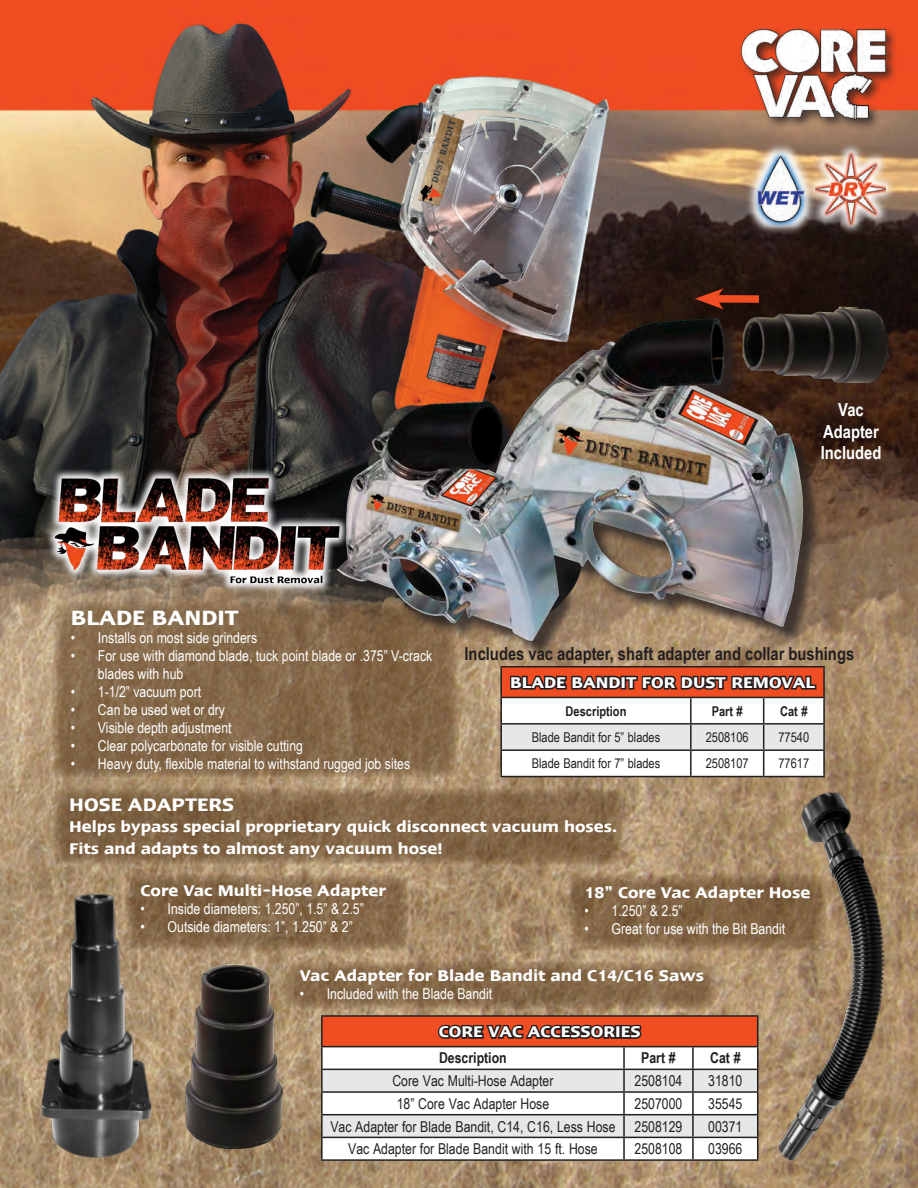
<style>
.page{position:relative;width:918px;height:1188px;background:#fff}
.page>*{position:absolute;margin:0;border:0;box-sizing:border-box;transform-origin:0 0}
.t1{font:600 24px "Linotype Ergo";color:#fff}
.t2{font:600 21px "Linotype Ergo";color:#fff}
.t3{font:600 18px "Linotype Ergo";color:#fff}
.t4{font:700 18px "Arial Narrow";color:#231f20}
.t5{font:700 18px/21.6px "Arial Narrow";color:#fff;text-align:center}
.t6{font:15px/18px "Arial Narrow";color:#fff}
.t7{font:15px "Arial Narrow";color:#231f20}
.t8{font:700 15px "Arial Narrow";color:#231f20}
.t9{font:13.5px "Arial Narrow";color:#231f20}
.t10{font:700 13.5px "Arial Narrow";color:#231f20}
</style>
<div class="page">
<img style="left:0;top:0;width:918px;height:1188px">
<svg style="left:45px;top:467px;width:291px;height:127px"></svg>
<img style="left:47px;top:453px;width:289px;height:137px">
<svg style="left:52px;top:601px;width:406px;height:176px;background:#866b4b"></svg>
<hr style="left:500px;top:666px;width:191px;height:2px;background:#231f20">
<hr style="left:500px;top:668px;width:2px;height:29px;background:#231f20">
<hr style="left:764px;top:666px;width:61px;height:2px;background:#231f20">
<hr style="left:823px;top:668px;width:2px;height:29px;background:#231f20">
<hr style="left:500px;top:697px;width:191px;height:1px;background:#231f20">
<hr style="left:500px;top:698px;width:2px;height:25px;background:#231f20">
<hr style="left:764px;top:697px;width:61px;height:1px;background:#231f20">
<hr style="left:823px;top:698px;width:2px;height:25px;background:#231f20">
<hr style="left:500px;top:723px;width:191px;height:2px;background:#231f20">
<hr style="left:500px;top:725px;width:2px;height:24px;background:#231f20">
<hr style="left:764px;top:723px;width:61px;height:2px;background:#231f20">
<hr style="left:823px;top:725px;width:2px;height:24px;background:#231f20">
<hr style="left:500px;top:749px;width:191px;height:2px;background:#231f20">
<hr style="left:500px;top:751px;width:2px;height:25px;background:#231f20">
<hr style="left:764px;top:749px;width:61px;height:2px;background:#231f20">
<hr style="left:823px;top:751px;width:2px;height:25px;background:#231f20">
<hr style="left:500px;top:776px;width:191px;height:1px;background:#231f20">
<hr style="left:764px;top:776px;width:61px;height:1px;background:#231f20">
<svg style="left:501px;top:664px;width:323px;height:113px"></svg>
<svg style="left:52px;top:788px;width:574px;height:76px;background:#866a4a"></svg>
<svg style="left:125px;top:874px;width:284px;height:76px;background:#876b4b"></svg>
<img style="left:779px;top:792px;width:107px;height:369px">
<svg style="left:569px;top:874px;width:257px;height:76px;background:#866a49"></svg>
<hr style="left:321px;top:1015px;width:303px;height:2px;background:#231f20">
<hr style="left:321px;top:1017px;width:2px;height:29px;background:#231f20">
<hr style="left:624px;top:1015px;width:69px;height:2px;background:#231f20">
<hr style="left:693px;top:1015px;width:65px;height:2px;background:#231f20">
<hr style="left:321px;top:1046px;width:303px;height:1px;background:#231f20">
<hr style="left:321px;top:1047px;width:2px;height:22px;background:#231f20">
<hr style="left:321px;top:1069px;width:303px;height:1px;background:#231f20">
<hr style="left:321px;top:1070px;width:2px;height:21px;background:#231f20">
<hr style="left:321px;top:1091px;width:303px;height:2px;background:#231f20">
<hr style="left:321px;top:1093px;width:2px;height:21px;background:#231f20">
<hr style="left:321px;top:1114px;width:303px;height:1px;background:#231f20">
<hr style="left:321px;top:1115px;width:2px;height:22px;background:#231f20">
<hr style="left:321px;top:1137px;width:303px;height:1px;background:#231f20">
<hr style="left:321px;top:1138px;width:2px;height:21px;background:#231f20">
<hr style="left:321px;top:1159px;width:303px;height:2px;background:#231f20">
<hr style="left:624px;top:1159px;width:69px;height:2px;background:#231f20">
<hr style="left:693px;top:1159px;width:65px;height:2px;background:#231f20">
<svg style="left:322px;top:1017px;width:436px;height:143px"></svg>
<img style="left:40px;top:894px;width:112px;height:264px">
<div style="left:739px;top:27px;width:159px;height:103px;background:#231f20;opacity:.75"></div>
<img style="left:738px;top:27px;width:151px;height:93px">
<svg style="left:816px;top:143px;width:79px;height:92px;background:#775f4c"></svg>
<img style="left:816px;top:152px;width:70px;height:74px">
<svg style="left:746px;top:143px;width:70px;height:92px;background:#907963"></svg>
<img style="left:755px;top:152px;width:51px;height:74px">
<div style="left:340px;top:321px;width:481px;height:338px;background:#231f20;opacity:.75"></div>
<img style="left:336px;top:311px;width:479px;height:342px">
<img style="left:186px;top:964px;width:96px;height:185px">
<svg style="left:284px;top:961px;width:432px;height:48px;background:#8d7050"></svg>
<img style="left:742px;top:306px;width:147px;height:77px">
<div style="left:712px;top:295px;width:47px;height:8px;background:#f04d22"></div>
<svg style="left:695px;top:288px;width:29px;height:22px"></svg>
<p class="t5" style="left:821px;top:398px;width:62px">Vac<br>Adapter<br>Included</p>
<p class="t1" style="left:71px;top:605px;width:169px">BLADE BANDIT</p>
<p class="t6" style="left:71px;top:628px;width:188px">• Installs on most side grinders</p>
<p class="t6" style="left:98px;top:646px;width:336px;text-indent:-27px">• For use with diamond blade, tuck point blade or .375” V-crack blades with hub</p>
<p class="t6" style="left:71px;top:682px;width:132px">• 1-1/2” vacuum port</p>
<p class="t6" style="left:71px;top:700px;width:156px">• Can be used wet or dry</p>
<p class="t6" style="left:71px;top:718px;width:162px">• Visible depth adjustment</p>
<p class="t6" style="left:71px;top:736px;width:234px">• Clear polycarbonate for visible cutting</p>
<p class="t6" style="left:71px;top:754px;width:341px">• Heavy duty, flexible material to withstand rugged job sites</p>
<p class="t4" style="left:465px;top:640px;width:391px">Includes vac adapter, shaft adapter and collar bushings</p>
<p class="t3" style="left:510px;top:673px;width:306px">BLADE BANDIT FOR DUST REMOVAL</p>
<p class="t10" style="left:566px;top:701px;width:62px">Description</p>
<p class="t10" style="left:712px;top:701px;width:33px">Part #</p>
<p class="t10" style="left:780px;top:701px;width:29px">Cat #</p>
<p class="t9" style="left:532px;top:727px;width:130px">Blade Bandit for 5” blades</p>
<p class="t9" style="left:706px;top:727px;width:45px">2508106</p>
<p class="t9" style="left:778px;top:727px;width:32px">77540</p>
<p class="t9" style="left:532px;top:754px;width:130px">Blade Bandit for 7” blades</p>
<p class="t9" style="left:706px;top:754px;width:45px">2508107</p>
<p class="t9" style="left:778px;top:754px;width:32px">77617</p>
<p class="t2" style="left:69px;top:793px;width:166px">HOSE ADAPTERS</p>
<p class="t3" style="left:69px;top:817px;width:549px">Helps bypass special proprietary quick disconnect vacuum hoses.</p>
<p class="t3" style="left:69px;top:839px;width:375px">Fits and adapts to almost any vacuum hose!</p>
<p class="t3" style="left:141px;top:881px;width:247px">Core Vac Multi-Hose Adapter</p>
<p class="t6" style="left:141px;top:899px;width:225px">• Inside diameters: 1.250”, 1.5” &amp; 2.5”</p>
<p class="t6" style="left:141px;top:917px;width:214px">• Outside diameters: 1”, 1.250” &amp; 2”</p>
<p class="t3" style="left:585px;top:883px;width:227px">18” Core Vac Adapter Hose</p>
<p class="t6" style="left:585px;top:901px;width:100px">• 1.250” &amp; 2.5”</p>
<p class="t6" style="left:585px;top:919px;width:202px">• Great for use with the Bit Bandit</p>
<p class="t3" style="left:300px;top:966px;width:406px">Vac Adapter for Blade Bandit and C14/C16 Saws</p>
<p class="t6" style="left:300px;top:984px;width:194px">• Included with the Blade Bandit</p>
<p class="t3" style="left:439px;top:1022px;width:203px">CORE VAC ACCESSORIES</p>
<p class="t8" style="left:439px;top:1047px;width:69px">Description</p>
<p class="t8" style="left:641px;top:1047px;width:36px">Part #</p>
<p class="t8" style="left:710px;top:1047px;width:32px">Cat #</p>
<p class="t7" style="left:392px;top:1070px;width:162px">Core Vac Multi-Hose Adapter</p>
<p class="t7" style="left:635px;top:1070px;width:49px">2508104</p>
<p class="t7" style="left:708px;top:1070px;width:36px">31810</p>
<p class="t7" style="left:397px;top:1093px;width:154px">18” Core Vac Adapter Hose</p>
<p class="t7" style="left:635px;top:1093px;width:49px">2507000</p>
<p class="t7" style="left:708px;top:1093px;width:36px">35545</p>
<p class="t7" style="left:330px;top:1115px;width:287px">Vac Adapter for Blade Bandit, C14, C16, Less Hose</p>
<p class="t7" style="left:635px;top:1115px;width:49px">2508129</p>
<p class="t7" style="left:708px;top:1115px;width:36px">00371</p>
<p class="t7" style="left:348px;top:1138px;width:251px">Vac Adapter for Blade Bandit with 15 ft. Hose</p>
<p class="t7" style="left:635px;top:1138px;width:49px">2508108</p>
<p class="t7" style="left:708px;top:1138px;width:36px">03966</p>
</div>
